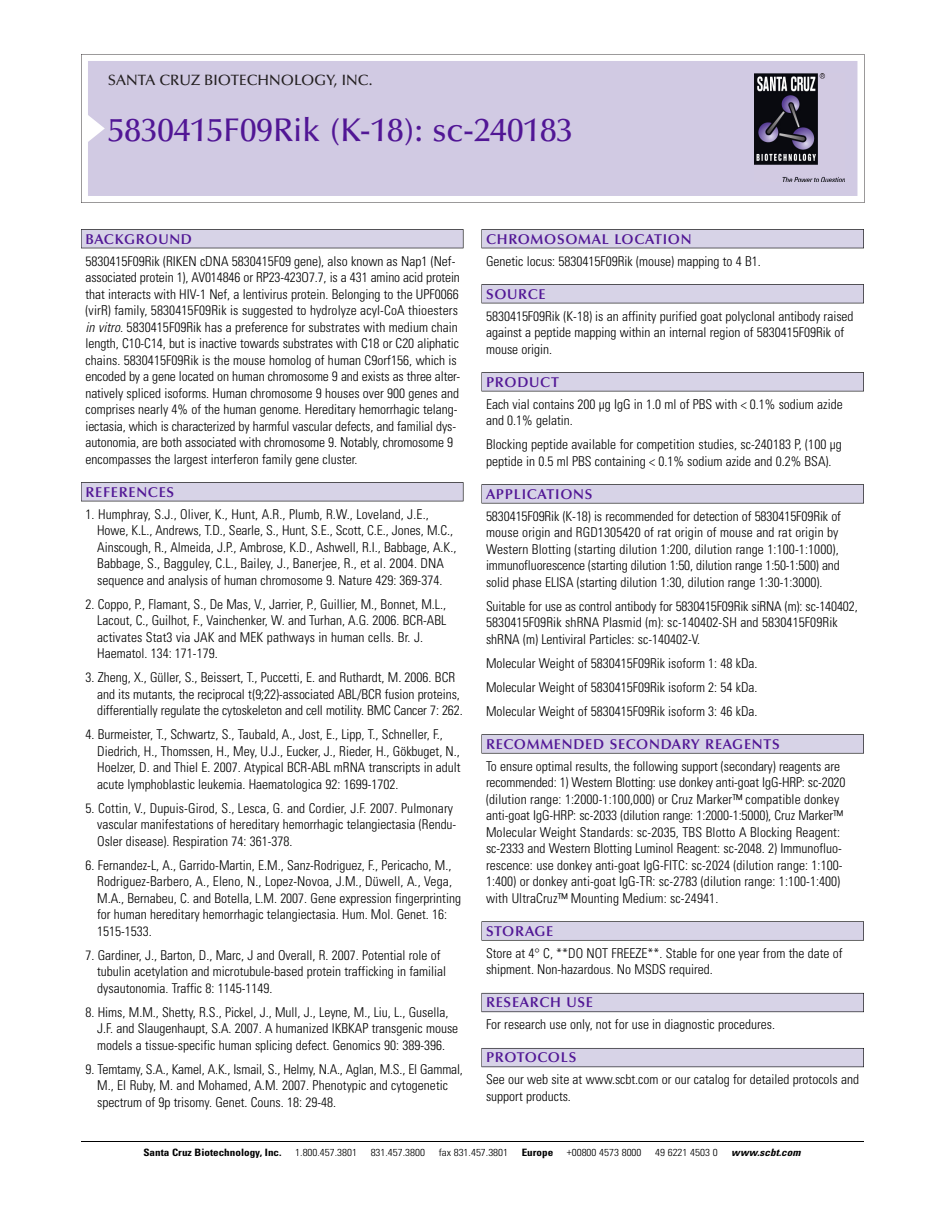
<style>
.page{position:relative;width:945px;height:1215px;background:#fff}
.page>*{position:absolute;margin:0;border:0;box-sizing:border-box;transform-origin:0 0}
.t1{font:500 33px "Optima";color:#511695}
.t2{font:500 15px "Optima";color:#231f20}
.t3{font:600 14.25px "Optima";letter-spacing:.05em;color:#511695}
.t4{font:300 condensed 13.5px/16.5px "Univers";color:#000}
.t5{font:300 condensed 10.2px "Univers";color:#000;scale:1.1 1}
.t6{font:700 condensed 10.2px "Univers";color:#000;scale:1.1 1}
.t7{font:italic 700 condensed 10.2px "Univers";letter-spacing:.005em;color:#000;scale:1.1 1}
.s1{font-style:italic}
</style>
<div class="page">
<svg style="left:81px;top:54px;width:783px;height:149px"></svg>
<div style="left:88px;top:61px;width:769px;height:135px;background:#d1cae3"></div>
<img style="left:755px;top:74px;width:90px;height:108px">
<div style="left:81px;top:229px;width:382px;height:19px;background:#525156"></div>
<div style="left:81px;top:230px;width:382px;height:18px;background:#d7d3e7"></div>
<div style="left:81px;top:482px;width:382px;height:19px;background:#525155"></div>
<div style="left:81px;top:483px;width:382px;height:18px;background:#d7d3e7"></div>
<div style="left:482px;top:229px;width:382px;height:19px;background:#525156"></div>
<div style="left:482px;top:230px;width:381px;height:18px;background:#d7d3e7"></div>
<div style="left:482px;top:284px;width:382px;height:19px;background:#525155"></div>
<div style="left:482px;top:285px;width:381px;height:18px;background:#d7d3e7"></div>
<div style="left:482px;top:372px;width:382px;height:19px;background:#545357"></div>
<div style="left:482px;top:373px;width:381px;height:18px;background:#d7d3e7"></div>
<div style="left:482px;top:484px;width:382px;height:19px;background:#575759"></div>
<div style="left:482px;top:485px;width:381px;height:18px;background:#d7d3e7"></div>
<svg style="left:482px;top:734px;width:382px;height:20px"></svg>
<div style="left:482px;top:735px;width:381px;height:18px;background:#d7d3e7"></div>
<div style="left:482px;top:921px;width:382px;height:20px;background:#626263"></div>
<div style="left:482px;top:922px;width:381px;height:18px;background:#d7d3e7"></div>
<div style="left:482px;top:993px;width:382px;height:19px;background:#66646d"></div>
<div style="left:482px;top:994px;width:381px;height:18px;background:#d7d3e7"></div>
<div style="left:482px;top:1048px;width:382px;height:19px;background:#5b5961"></div>
<div style="left:482px;top:1049px;width:381px;height:18px;background:#d7d3e7"></div>
<hr style="left:81px;top:1141px;width:783px;height:1px;background:#000">
<p class="t2" style="left:108px;top:74px;width:266px">SANTA CRUZ BIOTECHNOLOGY, INC.</p>
<h1 class="t1" style="left:108px;top:117px;width:467px">5830415F09Rik (K-18): sc-240183</h1>
<p class="t3" style="left:86px;top:233px;width:108px">BACKGROUND</p>
<p class="t4" style="left:86px;top:254px;width:376px">5830415F09Rik (RIKEN cDNA 5830415F09 gene), also known as Nap1 (Nef&shy;associated protein 1), AV014846 or RP23-423O7.7, is a 431 amino acid protein that interacts with HIV-1 Nef, a lentivirus protein. Belonging to the UPF0066 (virR) family, 5830415F09Rik is suggested to hydrolyze acyl-CoA thioesters <span class="s1">in vitro.</span> 5830415F09Rik has a preference for substrates with medium chain length, C10-C14, but is inactive towards substrates with C18 or C20 aliphatic chains. 5830415F09Rik is the mouse homolog of human C9orf156, which is encoded by a gene located on human chromosome 9 and exists as three alter&shy;natively spliced isoforms. Human chromosome 9 houses over 900 genes and comprises nearly 4% of the human genome. Hereditary hemorrhagic telang&shy;iectasia, which is characterized by harmful vascular defects, and familial dys&shy;autonomia, are both associated with chromosome 9. Notably, chromosome 9 encompasses the largest interferon family gene cluster.</p>
<p class="t3" style="left:86px;top:486px;width:90px">REFERENCES</p>
<p class="t4" style="left:97px;top:507px;width:361px;text-indent:-12px">1. Humphray, S.J., Oliver, K., Hunt, A.R., Plumb, R.W., Loveland, J.E., Howe, K.L., Andrews, T.D., Searle, S., Hunt, S.E., Scott, C.E., Jones, M.C., Ainscough, R., Almeida, J.P., Ambrose, K.D., Ashwell, R.I., Babbage, A.K., Babbage, S., Bagguley, C.L., Bailey, J., Banerjee, R., et al. 2004. DNA sequence and analysis of human chromosome 9. Nature 429: 369-374.</p>
<p class="t4" style="left:97px;top:597px;width:351px;text-indent:-12px">2. Coppo, P., Flamant, S., De Mas, V., Jarrier, P., Guillier, M., Bonnet, M.L., Lacout, C., Guilhot, F., Vainchenker, W. and Turhan, A.G. 2006. BCR-ABL activates Stat3 via JAK and MEK pathways in human cells. Br. J.<br>Haematol. 134: 171-179.</p>
<p class="t4" style="left:97px;top:670px;width:367px;text-indent:-12px">3. Zheng, X., Güller, S., Beissert, T., Puccetti, E. and Ruthardt, M. 2006. BCR and its mutants, the reciprocal t(9;22)-associated ABL/BCR fusion proteins, differentially regulate the cytoskeleton and cell motility. BMC Cancer 7: 262.</p>
<p class="t4" style="left:97px;top:727px;width:365px;text-indent:-12px">4. Burmeister, T., Schwartz, S., Taubald, A., Jost, E., Lipp, T., Schneller, F., Diedrich, H., Thomssen, H., Mey, U.J., Eucker, J., Rieder, H., Gökbuget, N., Hoelzer, D. and Thiel E. 2007. Atypical BCR-ABL mRNA transcripts in adult acute lymphoblastic leukemia. Haematologica 92: 1699-1702.</p>
<p class="t4" style="left:97px;top:801px;width:361px;text-indent:-12px">5. Cottin, V., Dupuis-Girod, S., Lesca, G. and Cordier, J.F. 2007. Pulmonary vascular manifestations of hereditary hemorrhagic telangiectasia (Rendu-<br>Osler disease). Respiration 74: 361-378.</p>
<p class="t4" style="left:97px;top:858px;width:365px;text-indent:-12px">6. Fernandez-L, A., Garrido-Martin, E.M., Sanz-Rodriguez, F., Pericacho, M., Rodriguez-Barbero, A., Eleno, N., Lopez-Novoa, J.M., Düwell, A., Vega, M.A., Bernabeu, C. and Botella, L.M. 2007. Gene expression fingerprinting for human hereditary hemorrhagic telangiectasia. Hum. Mol. Genet. 16:<br>1515-1533.</p>
<p class="t4" style="left:97px;top:948px;width:350px;text-indent:-12px">7. Gardiner, J., Barton, D., Marc, J and Overall, R. 2007. Potential role of tubulin acetylation and microtubule-based protein trafficking in familial dysautonomia. Traffic 8: 1145-1149.</p>
<p class="t4" style="left:97px;top:1005px;width:363px;text-indent:-12px">8. Hims, M.M., Shetty, R.S., Pickel, J., Mull, J., Leyne, M., Liu, L., Gusella,<br>J.F. and Slaugenhaupt, S.A. 2007. A humanized IKBKAP transgenic mouse models a tissue-specific human splicing defect. Genomics 90: 389-396.</p>
<p class="t4" style="left:97px;top:1062px;width:367px;text-indent:-12px">9. Temtamy, S.A., Kamel, A.K., Ismail, S., Helmy, N.A., Aglan, M.S., El Gammal,<br>M., El Ruby, M. and Mohamed, A.M. 2007. Phenotypic and cytogenetic spectrum of 9p trisomy. Genet. Couns. 18: 29-48.</p>
<p class="t3" style="left:486px;top:233px;width:207px">CHROMOSOMAL LOCATION</p>
<p class="t4" style="left:486px;top:254px;width:276px">Genetic locus: 5830415F09Rik (mouse) mapping to 4 B1.</p>
<p class="t3" style="left:486px;top:288px;width:61px">SOURCE</p>
<p class="t4" style="left:486px;top:309px;width:369px">5830415F09Rik (K-18) is an affinity purified goat polyclonal antibody raised against a peptide mapping within an internal region of 5830415F09Rik of mouse origin.</p>
<p class="t3" style="left:486px;top:376px;width:74px">PRODUCT</p>
<p class="t4" style="left:486px;top:397px;width:358px">Each vial contains 200 µg IgG in 1.0 ml of PBS with &lt; 0.1% sodium azide and 0.1% gelatin.</p>
<p class="t4" style="left:486px;top:437px;width:357px">Blocking peptide available for competition studies, sc-240183 P, (100 µg peptide in 0.5 ml PBS containing &lt; 0.1% sodium azide and 0.2% BSA).</p>
<p class="t3" style="left:486px;top:488px;width:108px">APPLICATIONS</p>
<p class="t4" style="left:486px;top:509px;width:357px">5830415F09Rik (K-18) is recommended for detection of 5830415F09Rik of mouse origin and RGD1305420 of rat origin of mouse and rat origin by Western Blotting (starting dilution 1:200, dilution range 1:100-1:1000), immunofluorescence (starting dilution 1:50, dilution range 1:50-1:500) and solid phase ELISA (starting dilution 1:30, dilution range 1:30-1:3000).</p>
<p class="t4" style="left:486px;top:599px;width:373px">Suitable for use as control antibody for 5830415F09Rik siRNA (m): sc-140402,<br>5830415F09Rik shRNA Plasmid (m): sc-140402-SH and 5830415F09Rik shRNA (m) Lentiviral Particles: sc-140402-V.</p>
<p class="t4" style="left:486px;top:652px;width:273px;line-height:24px;text-align:justify">Molecular Weight of 5830415F09Rik isoform 1: 48 kDa.<br>Molecular Weight of 5830415F09Rik isoform 2: 54 kDa.<br>Molecular Weight of 5830415F09Rik isoform 3: 46 kDa.</p>
<p class="t3" style="left:486px;top:738px;width:295px">RECOMMENDED SECONDARY REAGENTS</p>
<p class="t4" style="left:486px;top:759px;width:361px">To ensure optimal results, the following support (secondary) reagents are recommended: 1) Western Blotting: use donkey anti-goat IgG-HRP: sc-2020 (dilution range: 1:2000-1:100,000) or Cruz Marker™ compatible donkey anti-goat IgG-HRP: sc-2033 (dilution range: 1:2000-1:5000), Cruz Marker™ Molecular Weight Standards: sc-2035, TBS Blotto A Blocking Reagent: sc-2333 and Western Blotting Luminol Reagent: sc-2048. 2) Immunofluo&shy;rescence: use donkey anti-goat IgG-FITC: sc-2024 (dilution range: 1:100- 1:400) or donkey anti-goat IgG-TR: sc-2783 (dilution range: 1:100-1:400) with UltraCruz™ Mounting Medium: sc-24941.</p>
<p class="t3" style="left:486px;top:925px;width:69px">STORAGE</p>
<p class="t4" style="left:486px;top:946px;width:358px">Store at 4° C, **DO NOT FREEZE**. Stable for one year from the date of shipment. Non-hazardous. No MSDS required.</p>
<p class="t3" style="left:486px;top:997px;width:109px">RESEARCH USE</p>
<p class="t4" style="left:486px;top:1018px;width:290px">For research use only, not for use in diagnostic procedures.</p>
<p class="t3" style="left:486px;top:1052px;width:92px">PROTOCOLS</p>
<p class="t4" style="left:486px;top:1073px;width:375px">See our web site at www.scbt.com or our catalog for detailed protocols and support products.</p>
<p class="t6" style="left:143px;top:1148px;width:127px">Santa Cruz Biotechnology, Inc.</p>
<p class="t5" style="left:295px;top:1148px;width:58px">1.800.457.3801</p>
<p class="t5" style="left:371px;top:1148px;width:51px">831.457.3800</p>
<p class="t5" style="left:439px;top:1148px;width:65px">fax 831.457.3801</p>
<p class="t6" style="left:522px;top:1148px;width:30px">Europe</p>
<p class="t5" style="left:567px;top:1148px;width:69px">+00800 4573 8000</p>
<p class="t5" style="left:655px;top:1148px;width:58px">49 6221 4503 0</p>
<p class="t7" style="left:731px;top:1148px;width:64px">www.scbt.com</p>
</div>
